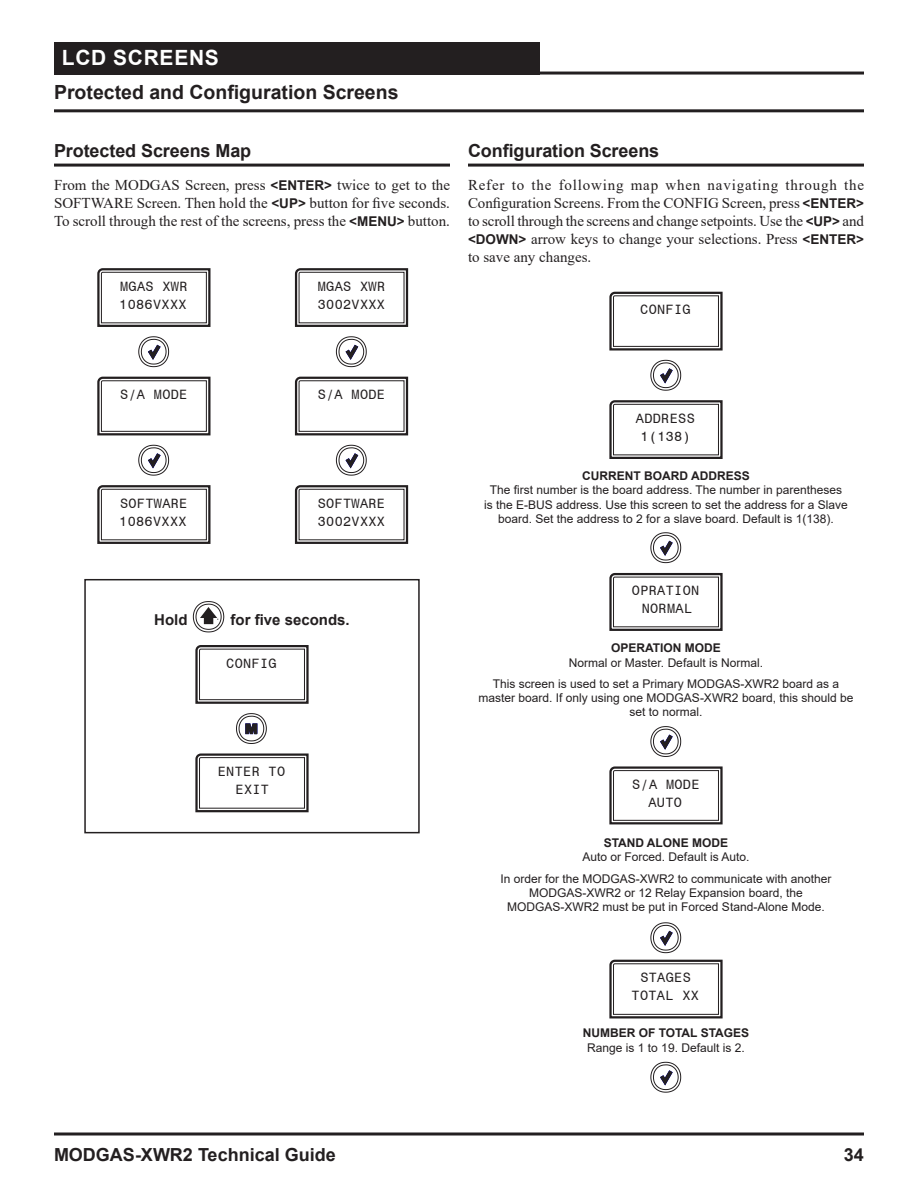
<style>
.page{position:relative;width:918px;height:1188px;background:#fff}
.page>*{position:absolute;margin:0;border:0;box-sizing:border-box;transform-origin:0 0}
.Head1{font:700 21px "Arial";letter-spacing:.035em;color:#fff}
.Head2{font:700 19.5px "Arial";color:#231f20}
.Head3{font:700 18px "Arial";letter-spacing:-.005em;color:#231f20}
.Body_Text{font:15px/18px "Times New Roman";color:#231f20;text-align:justify}
.Screen_Body{font:700 15px "Arial";color:#231f20}
.sz_screen{font:13.5px/18px "Monospace 821 BT";letter-spacing:.025em;color:#231f20}
.Screen_Body-2{font:12px/14.4px "Arial";color:#231f20;text-align:center}
.Screen_Head{font:700 12px "Arial";color:#231f20}
.s1{font-family:"Arial";font-weight:700;font-size:13.5px}
</style>
<div class="page">
<div style="left:54px;top:42px;width:486px;height:32px;background:#231f20"></div>
<svg style="left:54px;top:1132px;width:810px;height:4px;background:#595657"></svg>
<hr style="left:54px;top:72px;width:810px;height:3px;background:#231f20">
<hr style="left:54px;top:109px;width:810px;height:3px;background:#231f20">
<svg style="left:97px;top:268px;width:114px;height:59px"></svg>
<svg style="left:138px;top:336px;width:31px;height:31px"></svg>
<svg style="left:97px;top:376px;width:114px;height:60px"></svg>
<svg style="left:138px;top:445px;width:31px;height:30px"></svg>
<svg style="left:97px;top:485px;width:114px;height:59px"></svg>
<svg style="left:193px;top:601px;width:31px;height:31px"></svg>
<svg style="left:195px;top:645px;width:114px;height:59px"></svg>
<svg style="left:236px;top:713px;width:31px;height:31px"></svg>
<svg style="left:195px;top:753px;width:114px;height:60px"></svg>
<div style="left:84px;top:579px;width:336px;height:254px;border:2px solid #231f20"></div>
<hr style="left:54px;top:164px;width:396px;height:3px;background:#231f20">
<hr style="left:468px;top:164px;width:396px;height:3px;background:#231f20">
<svg style="left:609px;top:291px;width:114px;height:60px"></svg>
<svg style="left:651px;top:360px;width:30px;height:31px"></svg>
<svg style="left:609px;top:400px;width:114px;height:59px"></svg>
<svg style="left:651px;top:532px;width:30px;height:31px"></svg>
<svg style="left:609px;top:573px;width:114px;height:58px"></svg>
<svg style="left:651px;top:726px;width:30px;height:31px"></svg>
<svg style="left:609px;top:766px;width:114px;height:59px"></svg>
<svg style="left:651px;top:922px;width:30px;height:31px"></svg>
<svg style="left:609px;top:959px;width:114px;height:60px"></svg>
<svg style="left:651px;top:1062px;width:30px;height:31px"></svg>
<svg style="left:294px;top:268px;width:115px;height:59px"></svg>
<svg style="left:336px;top:336px;width:31px;height:31px"></svg>
<svg style="left:294px;top:376px;width:115px;height:60px"></svg>
<svg style="left:336px;top:445px;width:31px;height:30px"></svg>
<svg style="left:294px;top:485px;width:115px;height:59px"></svg>
<p class="Head1" style="left:62px;top:42px;width:159px">LCD SCREENS</p>
<p class="Head2" style="left:54px;top:78px;width:346px">Protected and Configuration Screens</p>
<p class="Head3" style="left:54px;top:138px;width:199px">Protected Screens Map</p>
<p class="Body_Text" style="left:54px;top:176px;width:398px">From the MODGAS Screen, press <span class="s1">&lt;ENTER&gt;</span> twice to get to the SOFTWARE Screen. Then hold the <span class="s1">&lt;UP&gt;</span> button for five seconds.<br>To scroll through the rest of the screens, press the <span class="s1">&lt;MENU&gt;</span> button.</p>
<p class="sz_screen" style="left:119px;top:277px;width:70px">MGAS XWR<br>1086VXXX</p>
<p class="sz_screen" style="left:318px;top:277px;width:69px">MGAS XWR<br>3002VXXX</p>
<p class="Head3" style="left:468px;top:138px;width:193px">Configuration Screens</p>
<p class="Body_Text" style="left:468px;top:176px;width:398px">Refer to the following map when navigating through the Configuration Screens. From the CONFIG Screen, press <span class="s1">&lt;ENTER&gt; </span>to scroll through the screens and change setpoints. Use the <span class="s1">&lt;UP&gt;</span> and <span class="s1">&lt;DOWN&gt;</span> arrow keys to change your selections. Press <span class="s1">&lt;ENTER&gt; </span>to save any changes.</p>
<p class="sz_screen" style="left:640px;top:300px;width:52px">CONFIG</p>
<p class="sz_screen" style="left:120px;top:385px;width:69px">S/A MODE</p>
<p class="sz_screen" style="left:120px;top:494px;width:69px">SOFTWARE</p>
<p class="sz_screen" style="left:119px;top:512px;width:69px">1086VXXX</p>
<p class="sz_screen" style="left:318px;top:385px;width:69px">S/A MODE</p>
<p class="sz_screen" style="left:318px;top:494px;width:69px">SOFTWARE</p>
<p class="sz_screen" style="left:318px;top:512px;width:69px">3002VXXX</p>
<p class="Screen_Body" style="left:154px;top:609px;width:35px">Hold</p>
<p class="Screen_Body" style="left:231px;top:609px;width:121px">for five seconds.</p>
<p class="sz_screen" style="left:226px;top:654px;width:52px">CONFIG</p>
<p class="sz_screen" style="left:218px;top:762px;width:69px">ENTER TO</p>
<p class="sz_screen" style="left:236px;top:780px;width:35px">EXIT</p>
<p class="sz_screen" style="left:636px;top:409px;width:60px;text-align:center">ADDRESS<br>1(138)</p>
<p class="Screen_Head" style="left:582px;top:467px;width:169px">CURRENT BOARD ADDRESS</p>
<p class="Screen_Body-2" style="left:484px;top:483px;width:365px">The first number is the board address. The number in parentheses is the E-BUS address. Use this screen to set the address for a Slave board. Set the address to 2 for a slave board. Default is 1(138).</p>
<p class="sz_screen" style="left:632px;top:582px;width:69px;text-align:center">OPRATION<br>NORMAL</p>
<p class="Screen_Head" style="left:611px;top:639px;width:111px">OPERATION MODE</p>
<p class="Screen_Body-2" style="left:569px;top:655px;width:196px">Normal or Master. Default is Normal.</p>
<p class="Screen_Body-2" style="left:479px;top:676px;width:376px">This screen is used to set a Primary MODGAS-XWR2 board as a master board. If only using one MODGAS-XWR2 board, this should be set to normal.</p>
<p class="sz_screen" style="left:632px;top:775px;width:69px">S/A MODE</p>
<p class="sz_screen" style="left:648px;top:793px;width:35px">AUTO</p>
<p class="Screen_Head" style="left:604px;top:834px;width:126px">STAND ALONE MODE</p>
<p class="Screen_Body-2" style="left:583px;top:850px;width:168px">Auto or Forced. Default is Auto.</p>
<p class="Screen_Body-2" style="left:501px;top:871px;width:332px">In order for the MODGAS-XWR2 to communicate with another<br>MODGAS-XWR2 or 12 Relay Expansion board, the<br>MODGAS-XWR2 must be put in Forced Stand-Alone Mode.</p>
<p class="sz_screen" style="left:640px;top:968px;width:52px">STAGES</p>
<p class="sz_screen" style="left:632px;top:986px;width:69px">TOTAL XX</p>
<p class="Screen_Head" style="left:583px;top:1025px;width:168px">NUMBER OF TOTAL STAGES</p>
<p class="Screen_Body-2" style="left:587px;top:1040px;width:159px">Range is 1 to 19. Default is 2.</p>
<h3 class="Head3" style="left:54px;top:1142px;width:283px">MODGAS-XWR2 Technical Guide</h3>
<h3 class="Head3" style="left:844px;top:1142px;width:22px">34</h3>
</div>
